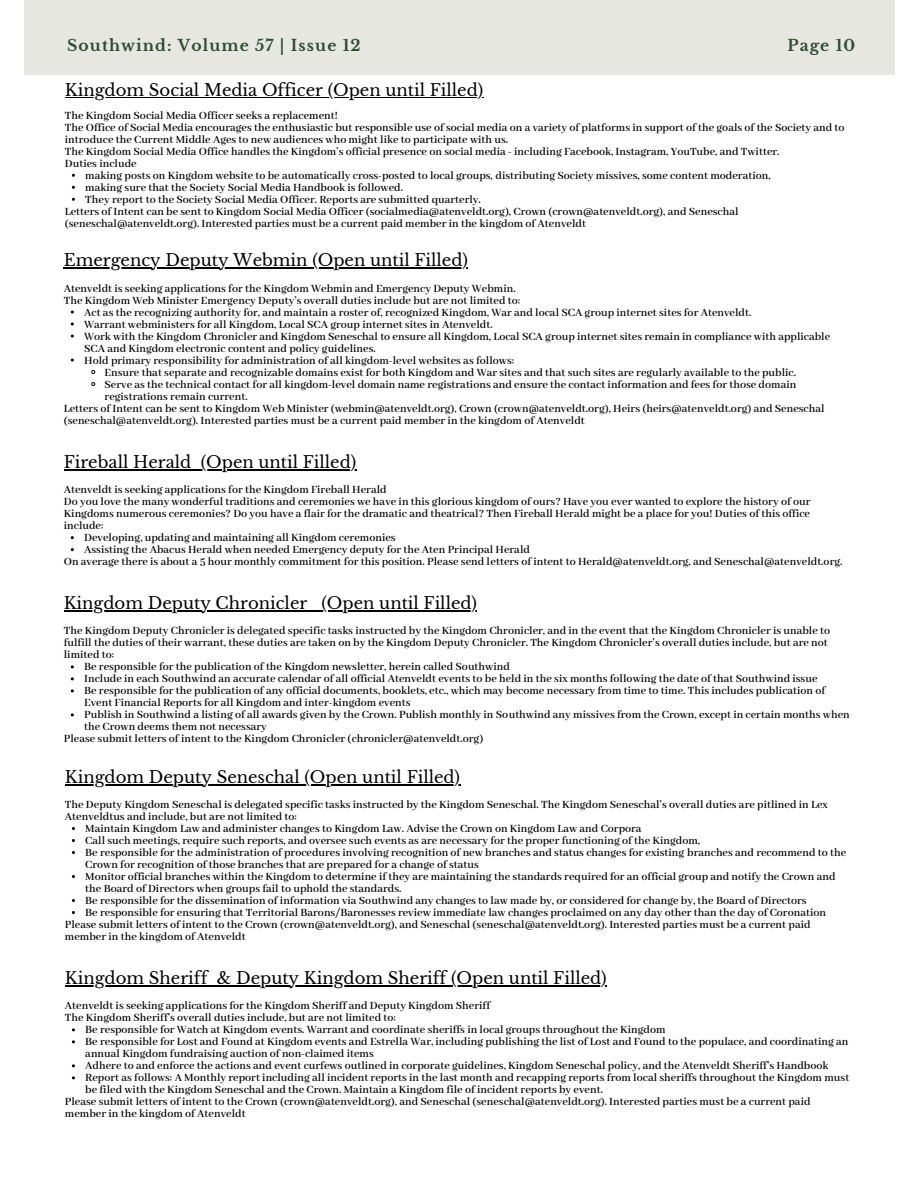
<style>
.page{position:relative;width:918px;height:1188px;background:#fff}
.page>*{position:absolute;margin:0;border:0;box-sizing:border-box;transform-origin:0 0}
.t1{font:16.5px "Libre Baskerville";color:#000}
.t2{font:700 15.6px "Libre Baskerville";letter-spacing:.07em;color:#2c4d2e}
.t3{font:600 12px/12px "Abhaya Libre";color:#000}
</style>
<div class="page">
<div style="left:24px;top:0;width:871px;height:74px;background:#e6e7e1"></div>
<hr style="left:64px;top:610px;width:243px;height:1px;background:#000">
<svg style="left:307px;top:610px;width:14px;height:1px"></svg>
<hr style="left:321px;top:610px;width:156px;height:1px;background:#000">
<hr style="left:65px;top:784px;width:395px;height:1px;background:#000">
<hr style="left:65px;top:985px;width:142px;height:1px;background:#000">
<hr style="left:217px;top:985px;width:390px;height:1px;background:#000">
<hr style="left:64px;top:469px;width:127px;height:1px;background:#000">
<hr style="left:201px;top:469px;width:155px;height:1px;background:#000">
<svg style="left:91px;top:370px;width:5px;height:4px"></svg>
<svg style="left:91px;top:382px;width:5px;height:4px"></svg>
<hr style="left:64px;top:267px;width:404px;height:2px;background:#000">
<hr style="left:65px;top:97px;width:418px;height:1px;background:#000">
<h2 class="t2" style="left:67px;top:36px;width:295px">Southwind: Volume 57 | Issue 12</h2>
<h2 class="t2" style="left:788px;top:36px;width:69px">Page 10</h2>
<h1 class="t1" style="left:65px;top:80px;width:420px">Kingdom Social Media Officer (Open until Filled)</h1>
<p class="t3" style="left:65px;top:110px;width:781px">The Kingdom Social Media Officer seeks a replacement!<br>The Office of Social Media encourages the enthusiastic but responsible use of social media on a variety of platforms in support of the goals of the Society and to introduce the Current Middle Ages to new audiences who might like to participate with us.<br>The Kingdom Social Media Office handles the Kingdom’s official presence on social media - including Facebook, Instagram, YouTube, and Twitter.<br>Duties include</p>
<p class="t3" style="left:85px;top:170px;width:687px">making posts on Kingdom website to be automatically cross-posted to local groups, distributing Society missives, some content moderation, making sure that the Society Social Media Handbook is followed.<br>They report to the Society Social Media Officer. Reports are submitted quarterly.</p>
<p class="t3" style="left:65px;top:206px;width:675px">Letters of Intent can be sent to Kingdom Social Media Officer (socialmedia@atenveldt.org), Crown (crown@atenveldt.org), and Seneschal (seneschal@atenveldt.org). Interested parties must be a current paid member in the kingdom of Atenveldt</p>
<h1 class="t1" style="left:64px;top:250px;width:406px">Emergency Deputy Webmin (Open until Filled)</h1>
<p class="t3" style="left:64px;top:283px;width:458px">Atenveldt is seeking applications for the Kingdom Webmin and Emergency Deputy Webmin.<br>The Kingdom Web Minister Emergency Deputy’s overall duties include but are not limited to:</p>
<p class="t3" style="left:84px;top:307px;width:669px">Act as the recognizing authority for, and maintain a roster of, recognized Kingdom, War and local SCA group internet sites for Atenveldt.</p>
<p class="t3" style="left:84px;top:319px;width:410px">Warrant webministers for all Kingdom, Local SCA group internet sites in Atenveldt.</p>
<p class="t3" style="left:84px;top:331px;width:748px">Work with the Kingdom Chronicler and Kingdom Seneschal to ensure all Kingdom, Local SCA group internet sites remain in compliance with applicable</p>
<p class="t3" style="left:84px;top:343px;width:293px">SCA and Kingdom electronic content and policy guidelines.</p>
<p class="t3" style="left:84px;top:355px;width:431px">Hold primary responsibility for administration of all kingdom-level websites as follows:</p>
<p class="t3" style="left:105px;top:367px;width:693px">Ensure that separate and recognizable domains exist for both Kingdom and War sites and that such sites are regularly available to the public.</p>
<p class="t3" style="left:105px;top:379px;width:693px">Serve as the technical contact for all kingdom-level domain name registrations and ensure the contact information and fees for those domain</p>
<p class="t3" style="left:105px;top:391px;width:145px">registrations remain current.</p>
<p class="t3" style="left:64px;top:403px;width:762px">Letters of Intent can be sent to Kingdom Web Minister (webmin@atenveldt.org), Crown (crown@atenveldt.org), Heirs (heirs@atenveldt.org) and Seneschal (seneschal@atenveldt.org). Interested parties must be a current paid member in the kingdom of Atenveldt</p>
<h1 class="t1" style="left:64px;top:452px;width:294px">Fireball Herald (Open until Filled)</h1>
<p class="t3" style="left:64px;top:484px;width:748px">Atenveldt is seeking applications for the Kingdom Fireball Herald<br>Do you love the many wonderful traditions and ceremonies we have in this glorious kingdom of ours? Have you ever wanted to explore the history of our Kingdoms numerous ceremonies? Do you have a flair for the dramatic and theatrical? Then Fireball Herald might be a place for you! Duties of this office include:</p>
<p class="t3" style="left:64px;top:556px;width:780px">On average there is about a 5 hour monthly commitment for this position. Please send letters of intent to Herald@atenveldt.org, and Seneschal@atenveldt.org.</p>
<p class="t3" style="left:84px;top:532px;width:447px">Developing, updating and maintaining all Kingdom ceremonies<br>Assisting the Abacus Herald when needed Emergency deputy for the Aten Principal Herald</p>
<h1 class="t1" style="left:64px;top:593px;width:415px">Kingdom Deputy Chronicler (Open until Filled)</h1>
<p class="t3" style="left:64px;top:625px;width:768px">The Kingdom Deputy Chronicler is delegated specific tasks instructed by the Kingdom Chronicler, and in the event that the Kingdom Chronicler is unable to fulfill the duties of their warrant, these duties are taken on by the Kingdom Deputy Chronicler. The Kingdom Chronicler’s overall duties include, but are not limited to:</p>
<p class="t3" style="left:84px;top:661px;width:767px">Be responsible for the publication of the Kingdom newsletter, herein called Southwind<br>Include in each Southwind an accurate calendar of all official Atenveldt events to be held in the six months following the date of that Southwind issue<br>Be responsible for the publication of any official documents, booklets, etc., which may become necessary from time to time. This includes publication of Event Financial Reports for all Kingdom and inter-kingdom events<br>Publish in Southwind a listing of all awards given by the Crown. Publish monthly in Southwind any missives from the Crown, except in certain months when the Crown deems them not necessary</p>
<p class="t3" style="left:64px;top:733px;width:421px">Please submit letters of intent to the Kingdom Chronicler (chronicler@atenveldt.org)</p>
<h1 class="t1" style="left:65px;top:767px;width:397px">Kingdom Deputy Seneschal (Open until Filled)</h1>
<p class="t3" style="left:65px;top:799px;width:764px">The Deputy Kingdom Seneschal is delegated specific tasks instructed by the Kingdom Seneschal. The Kingdom Seneschal’s overall duties are pitlined in Lex<br>Atenveldtus and include, but are not limited to:</p>
<p class="t3" style="left:85px;top:823px;width:762px">Maintain Kingdom Law and administer changes to Kingdom Law. Advise the Crown on Kingdom Law and Corpora<br>Call such meetings, require such reports, and oversee such events as are necessary for the proper functioning of the Kingdom,<br>Be responsible for the administration of procedures involving recognition of new branches and status changes for existing branches and recommend to the Crown for recognition of those branches that are prepared for a change of status<br>Monitor official branches within the Kingdom to determine if they are maintaining the standards required for an official group and notify the Crown and the Board of Directors when groups fail to uphold the standards.<br>Be responsible for the dissemination of information via Southwind any changes to law made by, or considered for change by, the Board of Directors<br>Be responsible for ensuring that Territorial Barons/Baronesses review immediate law changes proclaimed on any day other than the day of Coronation</p>
<p class="t3" style="left:65px;top:919px;width:747px">Please submit letters of intent to the Crown (crown@atenveldt.org), and Seneschal (seneschal@atenveldt.org). Interested parties must be a current paid member in the kingdom of Atenveldt</p>
<h1 class="t1" style="left:65px;top:968px;width:543px">Kingdom Sheriff &amp; Deputy Kingdom Sheriff (Open until Filled)</h1>
<p class="t3" style="left:65px;top:1000px;width:427px">Atenveldt is seeking applications for the Kingdom Sheriff and Deputy Kingdom Sheriff<br>The Kingdom Sheriff’s overall duties include, but are not limited to:</p>
<p class="t3" style="left:85px;top:1024px;width:766px">Be responsible for Watch at Kingdom events. Warrant and coordinate sheriffs in local groups throughout the Kingdom<br>Be responsible for Lost and Found at Kingdom events and Estrella War, including publishing the list of Lost and Found to the populace, and coordinating an annual Kingdom fundraising auction of non-claimed items<br>Adhere to and enforce the actions and event curfews outlined in corporate guidelines, Kingdom Seneschal policy, and the Atenveldt Sheriff’s Handbook Report as follows: A Monthly report including all incident reports in the last month and recapping reports from local sheriffs throughout the Kingdom must be filed with the Kingdom Seneschal and the Crown. Maintain a Kingdom file of incident reports by event.</p>
<p class="t3" style="left:65px;top:1096px;width:747px">Please submit letters of intent to the Crown (crown@atenveldt.org), and Seneschal (seneschal@atenveldt.org). Interested parties must be a current paid member in the kingdom of Atenveldt</p>
</div>
